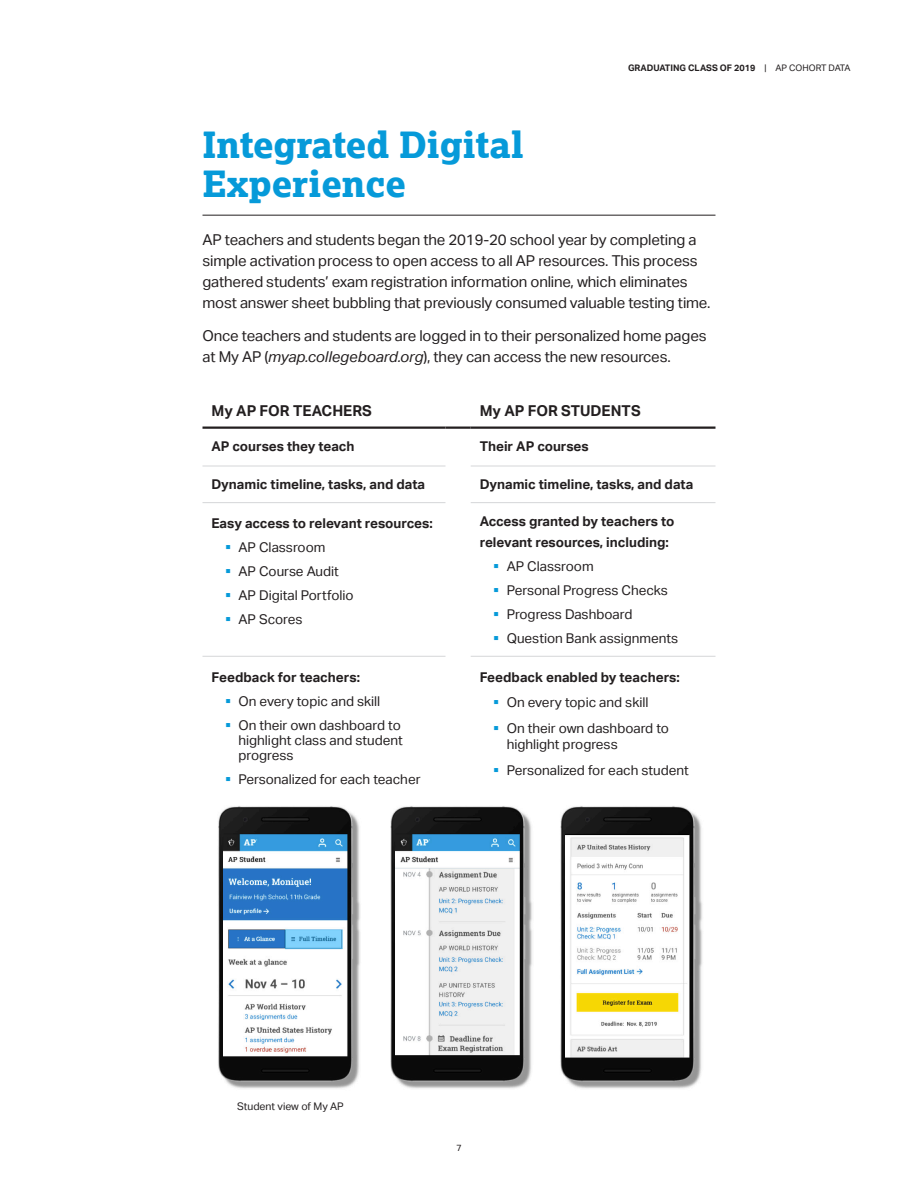
<style>
.page{position:relative;width:918px;height:1188px;background:#fff}
.page>*{position:absolute;margin:0;border:0;box-sizing:border-box;transform-origin:0 0}
.t1{font:800 36px/39px "Lexia";color:#069ad9}
.t2{font:15px/21.1px "Aktiv Grotesk";letter-spacing:-.01em;color:#231f20}
.t3{font:700 15px "Aktiv Grotesk";color:#231f20}
.t4{font:13.5px/15px "Aktiv Grotesk";color:#231f20}
.t5{font:700 13.5px/21px "Aktiv Grotesk";color:#231f20}
.t6{font:10.5px "Aktiv Grotesk";color:#231f20}
.t7{font:700 9px "Aktiv Grotesk";color:#231f20}
.t8{font:9px "Aktiv Grotesk";color:#231f20}
.s1{font-weight:400}
.s2{font-style:italic}
.s3{color:#069ad9}
</style>
<div class="page">
<hr style="left:202px;top:215px;width:514px;height:1px;background:#231f20">
<hr style="left:202px;top:656px;width:244px;height:1px;background:#d5d6d8">
<hr style="left:471px;top:656px;width:244px;height:1px;background:#d5d6d8">
<hr style="left:446px;top:427px;width:25px;height:2px;background:#231f20">
<hr style="left:202px;top:466px;width:244px;height:1px;background:#d5d6d8">
<hr style="left:471px;top:466px;width:244px;height:1px;background:#d5d6d8">
<hr style="left:202px;top:502px;width:244px;height:1px;background:#d5d6d8">
<hr style="left:471px;top:502px;width:244px;height:1px;background:#d5d6d8">
<hr style="left:202px;top:427px;width:244px;height:2px;background:#231f20">
<hr style="left:471px;top:427px;width:244px;height:2px;background:#231f20">
<img style="left:218px;top:806px;width:484px;height:283px">
<p class="t7" style="left:628px;top:63px;width:224px">GRADUATING CLASS OF 2019 <span class="s1">| AP COHORT DATA</span></p>
<h1 class="t1" style="left:202px;top:124px;width:323px">Integrated Digital<br>Experience</h1>
<p class="t2" style="left:202px;top:229px;width:509px">AP teachers and students began the 2019-20 school year by completing a simple activation process to open access to all AP resources. This process gathered students’ exam registration information online, which eliminates most answer sheet bubbling that previously consumed valuable testing time.</p>
<p class="t2" style="left:202px;top:326px;width:506px">Once teachers and students are logged in to their personalized home pages at My AP (<span class="s2">myap.collegeboard.org</span>), they can access the new resources.</p>
<p class="t3" style="left:212px;top:402px;width:162px">My AP FOR TEACHERS</p>
<p class="t3" style="left:480px;top:402px;width:163px">My AP FOR STUDENTS</p>
<p class="t5" style="left:212px;top:436px;width:145px">AP courses they teach</p>
<p class="t5" style="left:480px;top:436px;width:111px">Their AP courses</p>
<p class="t5" style="left:212px;top:474px;width:215px">Dynamic timeline, tasks, and data</p>
<p class="t5" style="left:480px;top:474px;width:215px">Dynamic timeline, tasks, and data</p>
<p class="t5" style="left:212px;top:513px;width:223px">Easy access to relevant resources:</p>
<p class="t4" style="left:225px;top:540px;width:102px"><span class="s3">▪</span> AP Classroom</p>
<p class="t4" style="left:225px;top:564px;width:115px"><span class="s3">▪</span> AP Course Audit</p>
<p class="t4" style="left:225px;top:588px;width:130px"><span class="s3">▪</span> AP Digital Portfolio</p>
<p class="t4" style="left:225px;top:612px;width:79px"><span class="s3">▪</span> AP Scores</p>
<p class="t5" style="left:480px;top:511px;width:196px">Access granted by teachers to relevant resources, including:</p>
<p class="t4" style="left:493px;top:559px;width:102px"><span class="s3">▪</span> AP Classroom</p>
<p class="t4" style="left:493px;top:583px;width:176px"><span class="s3">▪</span> Personal Progress Checks</p>
<p class="t4" style="left:493px;top:607px;width:141px"><span class="s3">▪</span> Progress Dashboard</p>
<p class="t4" style="left:493px;top:631px;width:187px"><span class="s3">▪</span> Question Bank assignments</p>
<p class="t5" style="left:212px;top:667px;width:150px">Feedback for teachers:</p>
<p class="t4" style="left:225px;top:694px;width:157px"><span class="s3">▪</span> On every topic and skill</p>
<p class="t4" style="left:238px;top:718px;width:166px;text-indent:-14px"><span class="s3">▪</span> On their own dashboard to highlight class and student progress</p>
<p class="t4" style="left:225px;top:772px;width:197px"><span class="s3">▪</span> Personalized for each teacher</p>
<p class="t5" style="left:480px;top:667px;width:202px">Feedback enabled by teachers:</p>
<p class="t4" style="left:493px;top:695px;width:157px"><span class="s3">▪</span> On every topic and skill</p>
<p class="t4" style="left:507px;top:720px;width:164px;line-height:16.5px;text-indent:-14px"><span class="s3">▪</span> On their own dashboard to highlight progress</p>
<p class="t4" style="left:493px;top:763px;width:197px"><span class="s3">▪</span> Personalized for each student</p>
<p class="t6" style="left:237px;top:1101px;width:108px">Student view of My AP</p>
<p class="t8" style="left:456px;top:1143px;width:7px">7</p>
</div>
